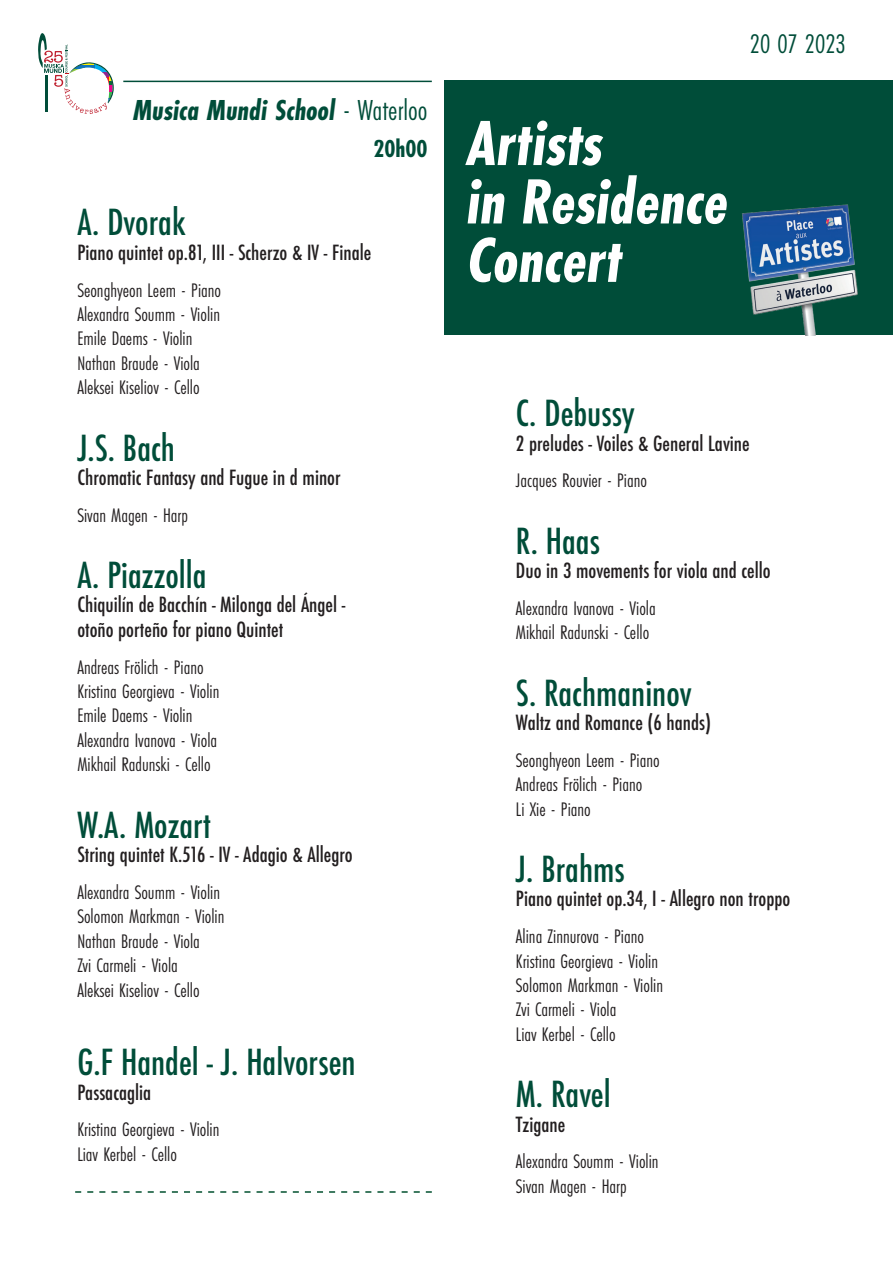
<style>
.page{position:relative;width:893px;height:1263px;background:#fff}
.page>*{position:absolute;margin:0;border:0;box-sizing:border-box;transform-origin:0 0}
.t1{font:italic 700 66.15px/58.3px "Futura PT Cond";color:#fff}
.t2{font:500 condensed 34.95px "Futura";color:#004d39}
.t3{font:italic 700 30px "Futura PT Cond";color:#004d39}
.t4{font:27.9px "Futura PT Cond";color:#004d39}
.t5{font:700 25.5px "Futura PT Cond";color:#004d39}
.t6{font:20.4px/24.5px "Futura PT Cond";color:#231f20}
.t7{font:500 condensed 20.4px/24.5px "Futura";color:#231f20}
.s1{font-weight:400;font-style:normal}
</style>
<div class="page">
<hr style="left:123px;top:81px;width:309px;height:1px;background:#004d39">
<div style="left:445px;top:81px;width:448px;height:254px;background:#004d39"></div>
<svg style="left:38px;top:33px;width:76px;height:81px"></svg>
<img style="left:742px;top:204px;width:116px;height:131px">
<svg style="left:75px;top:1191px;width:357px;height:2px"></svg>
<h3 class="t3" style="left:133px;top:92px;width:296px">Musica Mundi School <span class="s1">- Waterloo</span></h3>
<p class="t5" style="left:373px;top:134px;width:56px">20h00</p>
<h2 class="t2" style="left:77px;top:200px;width:110px">A. Dvorak</h2>
<p class="t7" style="left:77px;top:240px;width:295px">Piano quintet op.81, III - Scherzo &amp; IV - Finale</p>
<p class="t6" style="left:77px;top:277px;width:145px">Seonghyeon Leem - Piano<br>Alexandra Soumm - Violin<br>Emile Daems - Violin<br>Nathan Braude - Viola<br>Aleksei Kiseliov - Cello</p>
<h2 class="t2" style="left:77px;top:425px;width:99px">J.S. Bach</h2>
<p class="t7" style="left:77px;top:465px;width:265px">Chromatic Fantasy and Fugue in d minor</p>
<p class="t6" style="left:77px;top:503px;width:112px">Sivan Magen - Harp</p>
<h2 class="t2" style="left:77px;top:553px;width:131px">A. Piazzolla</h2>
<p class="t7" style="left:77px;top:593px;width:270px">Chiquilín de Bacchín - Milonga del Ángel - otoño porteño for piano Quintet</p>
<p class="t6" style="left:77px;top:655px;width:144px">Andreas Frölich - Piano<br>Kristina Georgieva - Violin<br>Emile Daems - Violin<br>Alexandra Ivanova - Viola<br>Mikhail Radunski - Cello</p>
<h2 class="t2" style="left:77px;top:802px;width:135px">W.A. Mozart</h2>
<p class="t7" style="left:77px;top:842px;width:277px">String quintet K.516 - IV - Adagio &amp; Allegro</p>
<p class="t6" style="left:77px;top:880px;width:149px">Alexandra Soumm - Violin<br>Solomon Markman - Violin<br>Nathan Braude - Viola<br>Zvi Carmeli - Viola<br>Aleksei Kiseliov - Cello</p>
<h2 class="t2" style="left:77px;top:1040px;width:280px">G.F Handel - J. Halvorsen</h2>
<p class="t7" style="left:77px;top:1080px;width:75px">Passacaglia</p>
<p class="t6" style="left:77px;top:1117px;width:144px">Kristina Georgieva - Violin<br>Liav Kerbel - Cello</p>
<h3 class="t4" style="left:750px;top:27px;width:97px">20 07 2023</h3>
<h1 class="t1" style="left:467px;top:114px;width:263px">Artists<br>in Residence<br>Concert</h1>
<h2 class="t2" style="left:516px;top:391px;width:120px">C. Debussy</h2>
<p class="t7" style="left:516px;top:431px;width:235px">2 preludes - Voiles &amp; General Lavine</p>
<p class="t6" style="left:516px;top:468px;width:132px">Jacques Rouvier - Piano</p>
<h2 class="t2" style="left:516px;top:518px;width:85px">R. Haas</h2>
<p class="t7" style="left:516px;top:558px;width:256px">Duo in 3 movements for viola and cello</p>
<p class="t6" style="left:516px;top:596px;width:141px">Alexandra Ivanova - Viola<br>Mikhail Radunski - Cello</p>
<h2 class="t2" style="left:516px;top:670px;width:177px">S. Rachmaninov</h2>
<p class="t7" style="left:516px;top:710px;width:197px">Waltz and Romance (6 hands)</p>
<p class="t6" style="left:516px;top:748px;width:145px">Seonghyeon Leem - Piano<br>Andreas Frölich - Piano<br>Li Xie - Piano</p>
<h2 class="t2" style="left:516px;top:846px;width:110px">J. Brahms</h2>
<p class="t7" style="left:516px;top:887px;width:276px">Piano quintet op.34, I - Allegro non troppo</p>
<p class="t6" style="left:516px;top:924px;width:149px">Alina Zinnurova - Piano<br>Kristina Georgieva - Violin<br>Solomon Markman - Violin<br>Zvi Carmeli - Viola<br>Liav Kerbel - Cello</p>
<h2 class="t2" style="left:516px;top:1072px;width:96px">M. Ravel</h2>
<p class="t7" style="left:516px;top:1112px;width:51px">Tzigane</p>
<p class="t6" style="left:516px;top:1149px;width:144px">Alexandra Soumm - Violin<br>Sivan Magen - Harp</p>
</div>
